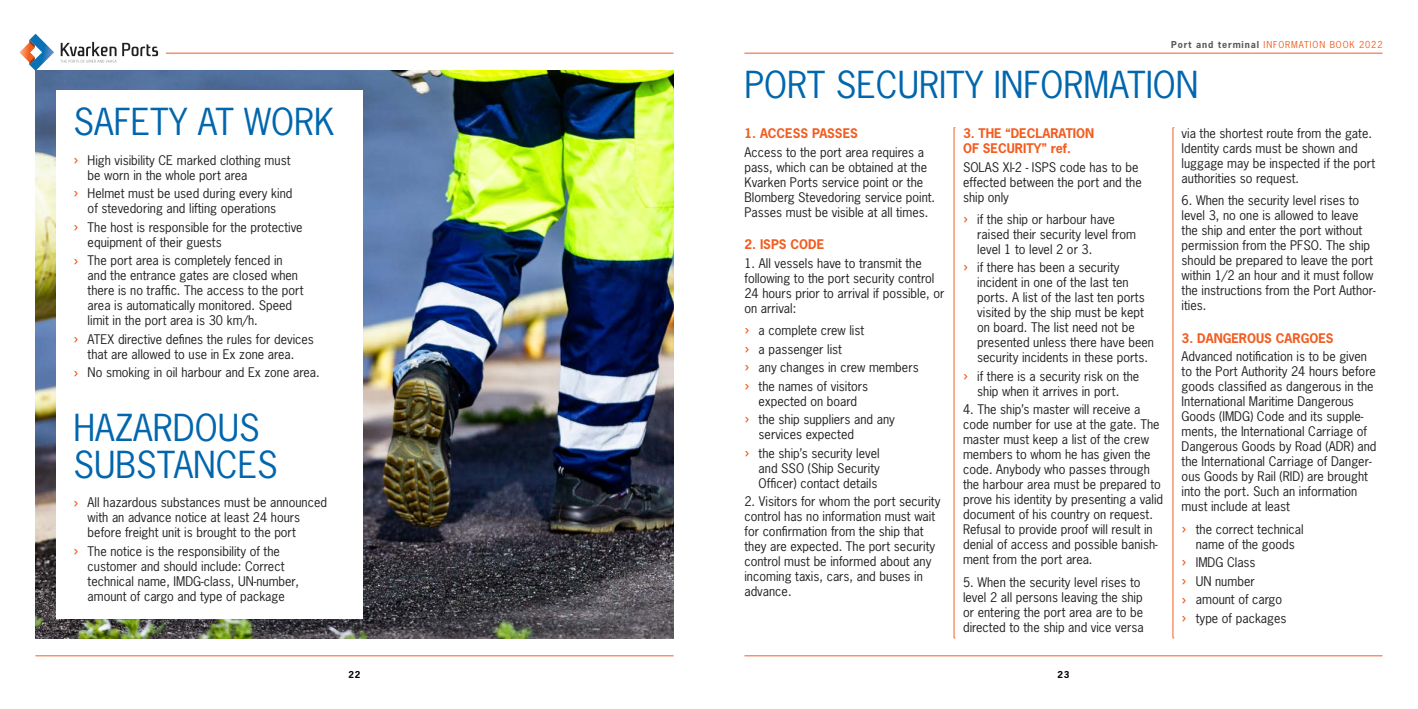
<style>
.page{position:relative;width:1418px;height:709px;background:#fff}
.page>*{position:absolute;margin:0;border:0;box-sizing:border-box;transform-origin:0 0}
.otsikko{font:35px/37.5px "News Gothic Std";color:#0166ae}
.leipa{font:12.5px/15px "News Gothic Std";color:#231f20}
.sub_ots{font:700 12.5px/15px "News Gothic Std";color:#f25d21}
.t1{font:9px "News Gothic Std";letter-spacing:.1em;color:#f25d21}
.t2{font:700 9px "News Gothic Std";color:#000}
.s1{font-size:18.75px;color:#f25d21}
.s2{font-weight:700;color:#57585a}
</style>
<div class="page">
<img style="left:35px;top:71px;width:638px;height:567px">
<div style="left:56px;top:90px;width:306px;height:528px;background:#fff"></div>
<svg style="left:953px;top:128px;width:2px;height:510px"></svg>
<svg style="left:1172px;top:128px;width:1px;height:510px"></svg>
<hr style="left:35px;top:655px;width:638px;height:1px;background:#f25d21">
<hr style="left:166px;top:53px;width:507px;height:1px;background:#f25d21">
<hr style="left:744px;top:655px;width:638px;height:1px;background:#f25d21">
<hr style="left:744px;top:53px;width:638px;height:1px;background:#f25d21">
<svg style="left:122px;top:43px;width:36px;height:13px"></svg>
<svg style="left:20px;top:34px;width:34px;height:37px"></svg>
<svg style="left:61px;top:42px;width:55px;height:21px"></svg>
<p class="otsikko" style="left:73px;top:103px;width:262px">SAFETY AT WORK</p>
<p class="leipa" style="left:88px;top:152px;width:204px;text-indent:-14px"><span class="s1">›</span> High visibility CE marked clothing must be worn in the whole port area</p>
<p class="leipa" style="left:73px;top:186px;width:220px;text-align:center"><span class="s1">›</span> Helmet must be used during every kind of stevedoring and lifting operations</p>
<p class="leipa" style="left:88px;top:219px;width:216px;text-indent:-14px"><span class="s1">›</span> The host is responsible for the protective equipment of their guests</p>
<p class="leipa" style="left:88px;top:253px;width:217px;text-indent:-14px"><span class="s1">›</span> The port area is completely fenced in and the entrance gates are closed when there is no traffic. The access to the port area is automatically monitored. Speed limit in the port area is 30 km/h.</p>
<p class="leipa" style="left:73px;top:331px;width:242px;text-align:center"><span class="s1">›</span> ATEX directive defines the rules for devices that are allowed to use in Ex zone area.</p>
<p class="leipa" style="left:73px;top:365px;width:248px"><span class="s1">›</span> No smoking in oil harbour and Ex zone area.</p>
<p class="otsikko" style="left:73px;top:408px;width:206px">HAZARDOUS<br>SUBSTANCES</p>
<p class="leipa" style="left:88px;top:495px;width:241px;text-indent:-14px"><span class="s1">›</span> All hazardous substances must be announced with an advance notice at least 24 hours before freight unit is brought to the port</p>
<p class="leipa" style="left:88px;top:543px;width:213px;text-indent:-14px"><span class="s1">›</span> The notice is the responsibility of the customer and should include: Correct technical name, IMDG-class, UN-number, amount of cargo and type of package</p>
<p class="t1" style="left:1171px;top:39px;width:213px"><span class="s2">Port and terminal</span> INFORMATION BOOK 2022</p>
<p class="otsikko" style="left:744px;top:66px;width:455px">PORT SECURITY INFORMATION</p>
<p class="sub_ots" style="left:744px;top:125px;width:115px">1. ACCESS PASSES</p>
<p class="leipa" style="left:744px;top:144px;width:192px">Access to the port area requires a pass, which can be obtained at the Kvarken Ports service point or the Blomberg Stevedoring service point.<br>Passes must be visible at all times.</p>
<p class="sub_ots" style="left:744px;top:237px;width:81px">2. ISPS CODE</p>
<p class="leipa" style="left:744px;top:255px;width:201px">1. All vessels have to transmit the following to the port security control<br>24 hours prior to arrival if possible, or on arrival:</p>
<p class="leipa" style="left:744px;top:322px;width:121px"><span class="s1">›</span> a complete crew list</p>
<p class="leipa" style="left:744px;top:341px;width:99px"><span class="s1">›</span> a passenger list</p>
<p class="leipa" style="left:744px;top:360px;width:176px"><span class="s1">›</span> any changes in crew members</p>
<p class="leipa" style="left:744px;top:378px;width:125px;text-align:center"><span class="s1">›</span> the names of visitors expected on board</p>
<p class="leipa" style="left:758px;top:412px;width:138px;text-indent:-14px"><span class="s1">›</span> the ship suppliers and any services expected</p>
<p class="leipa" style="left:758px;top:445px;width:123px;text-align:justify;text-indent:-14px"><span class="s1">›</span> the ship’s security level and SSO (Ship Security Officer) contact details</p>
<p class="leipa" style="left:744px;top:494px;width:197px">2. Visitors for whom the port security control has no information must wait for confirmation from the ship that they are expected. The port security control must be informed about any incoming taxis, cars, and buses in advance.</p>
<p class="leipa" style="left:1181px;top:126px;width:195px">via the shortest route from the gate.<br>Identity cards must be shown and luggage may be inspected if the port authorities so request.</p>
<p class="leipa" style="left:1181px;top:193px;width:196px">6. When the security level rises to level 3, no one is allowed to leave the ship and enter the port without permission from the PFSO. The ship should be prepared to leave the port within 1/2 an hour and it must follow the instructions from the Port Author&shy;ities.</p>
<p class="sub_ots" style="left:1181px;top:330px;width:153px">3. DANGEROUS CARGOES</p>
<p class="leipa" style="left:1181px;top:349px;width:196px">Advanced notification is to be given to the Port Authority 24 hours before goods classified as dangerous in the International Maritime Dangerous Goods (IMDG) Code and its supple&shy;ments, the International Carriage of Dangerous Goods by Road (ADR) and the International Carriage of Danger&shy;ous Goods by Rail (RID) are brought into the port. Such an information must include at least</p>
<p class="leipa" style="left:1181px;top:521px;width:123px;text-align:center"><span class="s1">›</span> the correct technical name of the goods</p>
<p class="leipa" style="left:1181px;top:555px;width:75px"><span class="s1">›</span> IMDG Class</p>
<p class="leipa" style="left:1181px;top:573px;width:75px"><span class="s1">›</span> UN number</p>
<p class="leipa" style="left:1181px;top:592px;width:102px"><span class="s1">›</span> amount of cargo</p>
<p class="leipa" style="left:1181px;top:610px;width:106px"><span class="s1">›</span> type of packages</p>
<p class="sub_ots" style="left:963px;top:125px;width:133px">3. THE “DECLARATION<br>OF SECURITY” ref.</p>
<p class="leipa" style="left:963px;top:159px;width:180px">SOLAS XI-2 - ISPS code has to be effected between the port and the ship only</p>
<p class="leipa" style="left:977px;top:211px;width:160px;text-indent:-14px"><span class="s1">›</span> if the ship or harbour have raised their security level from level 1 to level 2 or 3.</p>
<p class="leipa" style="left:977px;top:260px;width:178px;text-indent:-14px"><span class="s1">›</span> if there has been a security incident in one of the last ten ports. A list of the last ten ports visited by the ship must be kept on board. The list need not be presented unless there have been security incidents in these ports.</p>
<p class="leipa" style="left:963px;top:368px;width:178px;text-align:center"><span class="s1">›</span> if there is a security risk on the ship when it arrives in port.</p>
<p class="leipa" style="left:963px;top:402px;width:202px">4. The ship’s master will receive a code number for use at the gate. The master must keep a list of the crew members to whom he has given the code. Anybody who passes through the harbour area must be prepared to prove his identity by presenting a valid document of his country on request.<br>Refusal to provide proof will result in denial of access and possible banish&shy;ment from the port area.</p>
<p class="leipa" style="left:963px;top:574px;width:182px">5. When the security level rises to level 2 all persons leaving the ship or entering the port area are to be directed to the ship and vice versa</p>
<p class="t2" style="left:348px;top:668px;width:14px">22</p>
<p class="t2" style="left:1057px;top:668px;width:14px">23</p>
</div>
